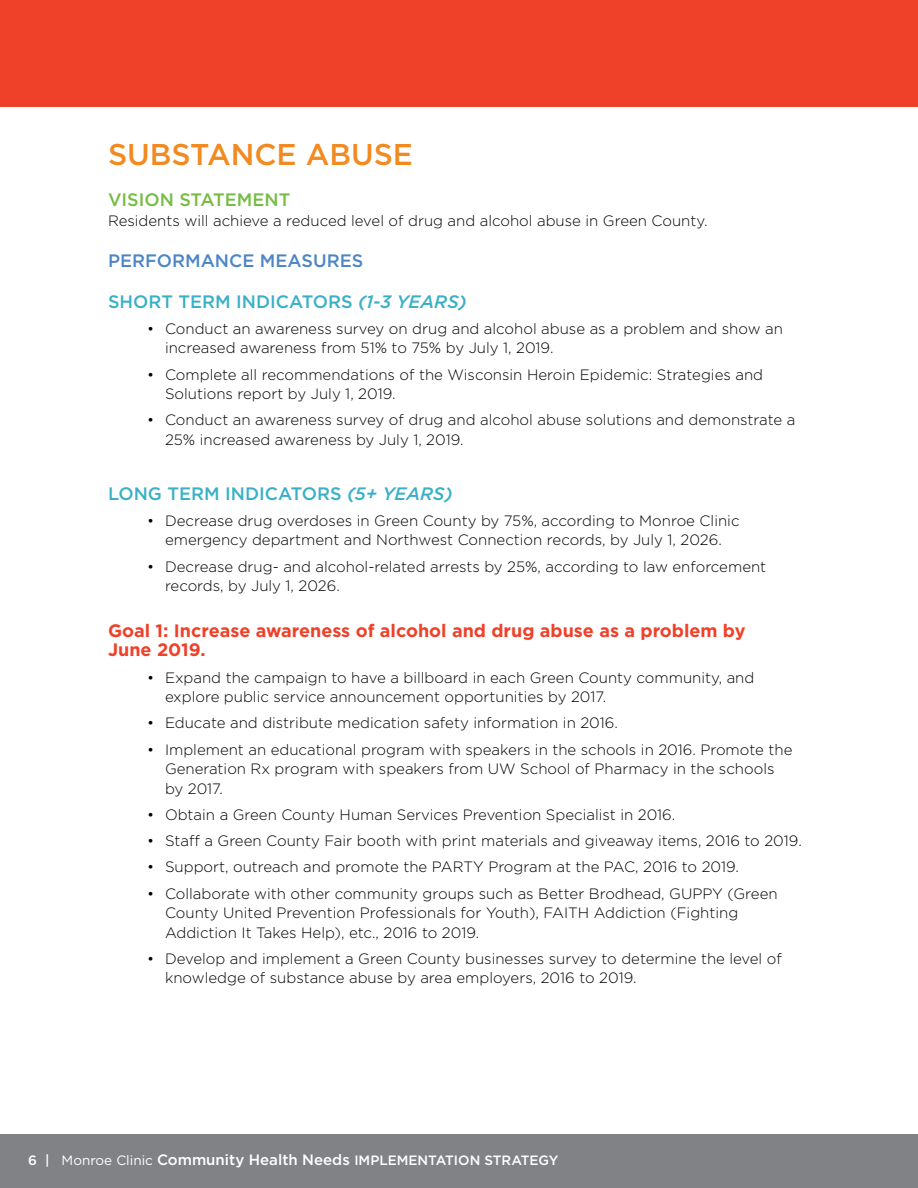
<style>
.page{position:relative;width:918px;height:1188px;background:#fff}
.page>*{position:absolute;margin:0;border:0;box-sizing:border-box;transform-origin:0 0}
.t1{font:500 30px "Gotham";color:#f18b21}
.t2{font:700 18px/19.5px "Gotham";color:#ef412a}
.t3{font:500 18px "Gotham";color:#3ab0c8}
.t4{font:500 18px "Gotham";color:#4d85c5}
.t5{font:500 18px "Gotham";color:#75bd43}
.t6{font:300 15px/19.5px "Gotham";color:#000}
.t7{font:500 13.5px "Gotham";color:#fff}
.s1{font-style:italic}
.s2{font-weight:400}
.s3{font-size:15px}
</style>
<div class="page">
<div style="left:0;top:1134px;width:918px;height:54px;background:#808285"></div>
<div style="left:0;top:0;width:918px;height:107px;background:#ef412a"></div>
<h1 class="t1" style="left:108px;top:135px;width:307px">SUBSTANCE ABUSE</h1>
<p class="t5" style="left:108px;top:188px;width:184px">VISION STATEMENT</p>
<p class="t6" style="left:108px;top:210px;width:601px">Residents will achieve a reduced level of drug and alcohol abuse in Green County.</p>
<p class="t4" style="left:108px;top:248px;width:257px">PERFORMANCE MEASURES</p>
<p class="t3" style="left:108px;top:290px;width:360px">SHORT TERM INDICATORS <span class="s1">(1-3 YEARS)</span></p>
<p class="t6" style="left:165px;top:319px;width:619px;text-indent:-18px">• Conduct an awareness survey on drug and alcohol abuse as a problem and show an increased awareness from 51% to 75% by July 1, 2019.</p>
<p class="t6" style="left:165px;top:364px;width:600px;text-indent:-18px">• Complete all recommendations of the Wisconsin Heroin Epidemic: Strategies and<br>Solutions report by July 1, 2019.</p>
<p class="t6" style="left:165px;top:410px;width:632px;text-indent:-18px">• Conduct an awareness survey of drug and alcohol abuse solutions and demonstrate a<br>25% increased awareness by July 1, 2019.</p>
<p class="t3" style="left:108px;top:481px;width:346px">LONG TERM INDICATORS <span class="s1">(5+ YEARS)</span></p>
<p class="t6" style="left:147px;top:510px;width:594px;text-align:center">• Decrease drug overdoses in Green County by 75%, according to Monroe Clinic emergency department and Northwest Connection records, by July 1, 2026.</p>
<p class="t6" style="left:165px;top:556px;width:603px;text-indent:-18px">• Decrease drug- and alcohol-related arrests by 25%, according to law enforcement records, by July 1, 2026.</p>
<p class="t2" style="left:108px;top:621px;width:639px">Goal 1: Increase awareness of alcohol and drug abuse as a problem by<br>June 2019.</p>
<p class="t6" style="left:165px;top:667px;width:591px;text-indent:-18px">• Expand the campaign to have a billboard in each Green County community, and explore public service announcement opportunities by 2017.</p>
<p class="t6" style="left:147px;top:713px;width:472px">• Educate and distribute medication safety information in 2016.</p>
<p class="t6" style="left:165px;top:739px;width:629px;text-indent:-18px">• Implement an educational program with speakers in the schools in 2016. Promote the<br>Generation Rx program with speakers from UW School of Pharmacy in the schools by 2017.</p>
<p class="t6" style="left:147px;top:804px;width:530px">• Obtain a Green County Human Services Prevention Specialist in 2016.</p>
<p class="t6" style="left:147px;top:831px;width:656px">• Staff a Green County Fair booth with print materials and giveaway items, 2016 to 2019.</p>
<p class="t6" style="left:147px;top:857px;width:594px">• Support, outreach and promote the PARTY Program at the PAC, 2016 to 2019.</p>
<p class="t6" style="left:165px;top:883px;width:614px;text-indent:-18px">• Collaborate with other community groups such as Better Brodhead, GUPPY (Green<br>County United Prevention Professionals for Youth), FAITH Addiction (Fighting<br>Addiction It Takes Help), etc., 2016 to 2019.</p>
<p class="t6" style="left:165px;top:948px;width:618px;text-indent:-18px">• Develop and implement a Green County businesses survey to determine the level of knowledge of substance abuse by area employers, 2016 to 2019.</p>
<p class="t7" style="left:28px;top:1151px;width:532px">6 | <span class="s2">Monroe Clinic</span> <span class="s3">Community Health Needs</span> IMPLEMENTATION STRATEGY</p>
</div>
